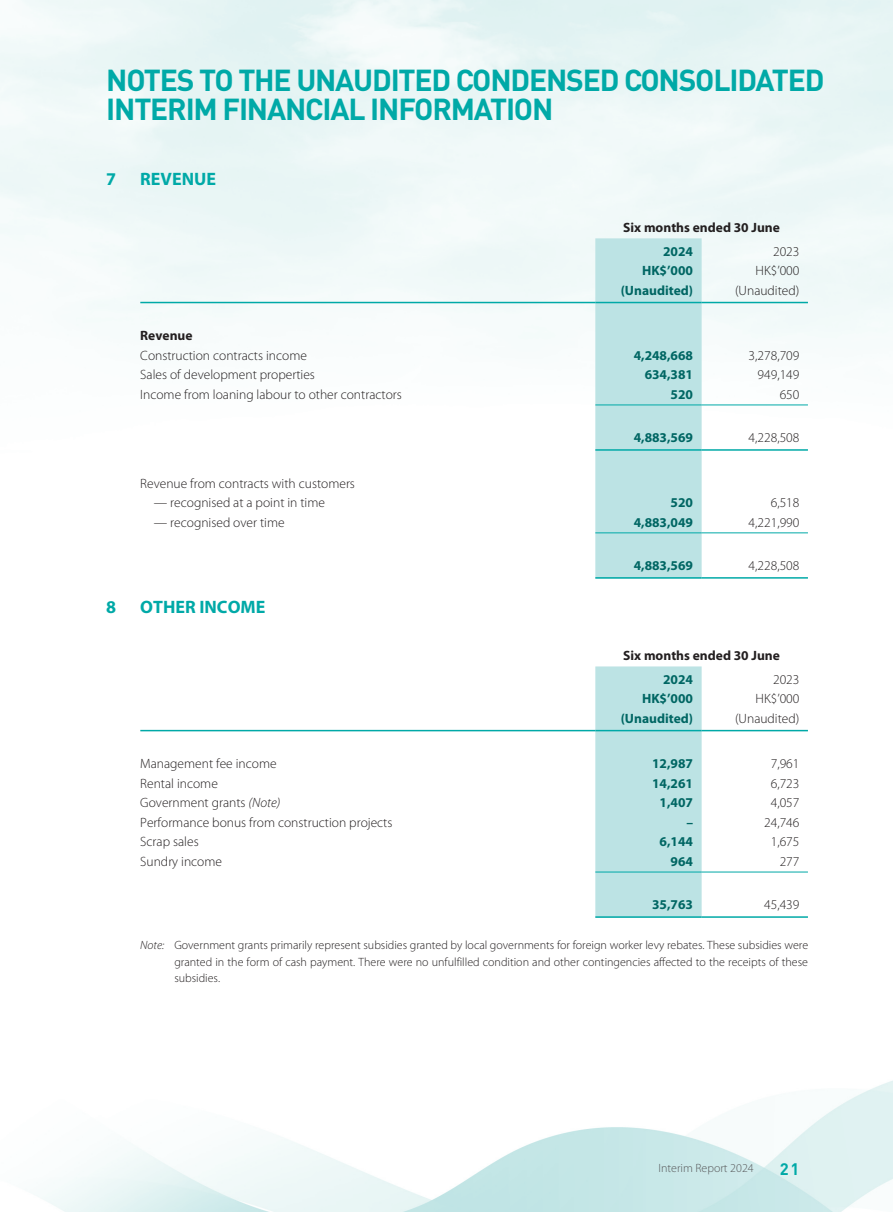
<style>
.page{position:relative;width:893px;height:1212px;background:#fff}
.page>*{position:absolute;margin:0;border:0;box-sizing:border-box;transform-origin:0 0}
.t1{font:700 30px/28.5px "DIN Pro";letter-spacing:-.04em;color:#00a9a7}
._01_H1{font:700 18px "Myriad Pro";color:#00a9a7}
.t2{font:700 16.5px "DIN Pro";color:#00a9a7}
._50_Table_txt{font:300 13.5px "Myriad Pro";color:#231f20}
._50_Table_txt-2{font:700 13.5px "Myriad Pro";color:#006663}
._50_Table_txt-3{font:700 13.5px "Myriad Pro";color:#231f20}
._06_Notes{font:300 12px/16.5px "Myriad Pro";color:#231f20;text-align:justify}
.t3{font:300 12px "Myriad Pro";color:#57585a}
.s1{font-style:italic}
</style>
<div class="page">
<div style="left:595px;top:238px;width:107px;height:339px;background:#bce3e4"></div>
<hr style="left:140px;top:302px;width:455px;height:1px;background:#00a9a7">
<hr style="left:595px;top:302px;width:107px;height:1px;background:#00a9a7">
<hr style="left:702px;top:302px;width:106px;height:1px;background:#00a9a7">
<hr style="left:595px;top:404px;width:107px;height:1px;background:#00a9a7">
<hr style="left:702px;top:404px;width:106px;height:1px;background:#00a9a7">
<hr style="left:595px;top:449px;width:107px;height:2px;background:#00a9a7">
<hr style="left:702px;top:449px;width:106px;height:2px;background:#00a9a7">
<hr style="left:595px;top:532px;width:107px;height:1px;background:#00a9a7">
<hr style="left:702px;top:532px;width:106px;height:1px;background:#00a9a7">
<hr style="left:595px;top:577px;width:107px;height:2px;background:#00a9a7">
<hr style="left:702px;top:577px;width:106px;height:2px;background:#00a9a7">
<div style="left:595px;top:666px;width:107px;height:250px;background:#bce3e4"></div>
<hr style="left:140px;top:730px;width:455px;height:1px;background:#00a9a7">
<hr style="left:595px;top:730px;width:107px;height:1px;background:#00a9a7">
<hr style="left:702px;top:730px;width:106px;height:1px;background:#00a9a7">
<hr style="left:595px;top:872px;width:107px;height:1px;background:#00a9a7">
<hr style="left:702px;top:872px;width:106px;height:1px;background:#00a9a7">
<hr style="left:595px;top:916px;width:107px;height:2px;background:#00a9a7">
<hr style="left:702px;top:916px;width:106px;height:2px;background:#00a9a7">
<h1 class="t1" style="left:106px;top:65px;width:720px">NOTES TO THE UNAUDITED CONDENSED CONSOLIDATED<br>INTERIM FINANCIAL INFORMATION</h1>
<p class="_01_H1" style="left:106px;top:167px;width:11px">7</p>
<p class="_01_H1" style="left:140px;top:167px;width:77px">REVENUE</p>
<p class="_50_Table_txt-3" style="left:623px;top:219px;width:158px">Six months ended 30 June</p>
<p class="_50_Table_txt-2" style="left:663px;top:242px;width:31px">2024</p>
<p class="_50_Table_txt" style="left:773px;top:243px;width:28px">2023</p>
<p class="_50_Table_txt-2" style="left:642px;top:262px;width:53px">HK$’000</p>
<p class="_50_Table_txt" style="left:755px;top:263px;width:45px">HK$’000</p>
<p class="_50_Table_txt-2" style="left:621px;top:281px;width:74px">(Unaudited)</p>
<p class="_50_Table_txt" style="left:735px;top:282px;width:66px">(Unaudited)</p>
<p class="_50_Table_txt-3" style="left:140px;top:327px;width:54px">Revenue</p>
<p class="_50_Table_txt" style="left:140px;top:347px;width:168px">Construction contracts income</p>
<p class="_50_Table_txt-2" style="left:634px;top:346px;width:61px">4,248,668</p>
<p class="_50_Table_txt" style="left:749px;top:347px;width:52px">3,278,709</p>
<p class="_50_Table_txt" style="left:140px;top:366px;width:176px">Sales of development properties</p>
<p class="_50_Table_txt-2" style="left:645px;top:366px;width:50px">634,381</p>
<p class="_50_Table_txt" style="left:757px;top:366px;width:43px">949,149</p>
<p class="_50_Table_txt" style="left:140px;top:386px;width:263px">Income from loaning labour to other contractors</p>
<p class="_50_Table_txt-2" style="left:671px;top:385px;width:24px">520</p>
<p class="_50_Table_txt" style="left:780px;top:386px;width:21px">650</p>
<p class="_50_Table_txt-2" style="left:634px;top:429px;width:61px">4,883,569</p>
<p class="_50_Table_txt" style="left:749px;top:429px;width:52px">4,228,508</p>
<p class="_50_Table_txt" style="left:140px;top:475px;width:216px">Revenue from contracts with customers</p>
<p class="_50_Table_txt" style="left:154px;top:494px;width:173px">— recognised at a point in time</p>
<p class="_50_Table_txt-2" style="left:671px;top:494px;width:24px">520</p>
<p class="_50_Table_txt" style="left:771px;top:494px;width:30px">6,518</p>
<p class="_50_Table_txt" style="left:154px;top:514px;width:132px">— recognised over time</p>
<p class="_50_Table_txt-2" style="left:634px;top:513px;width:61px">4,883,049</p>
<p class="_50_Table_txt" style="left:749px;top:514px;width:52px">4,221,990</p>
<p class="_50_Table_txt-2" style="left:634px;top:557px;width:61px">4,883,569</p>
<p class="_50_Table_txt" style="left:749px;top:557px;width:52px">4,228,508</p>
<p class="_01_H1" style="left:106px;top:595px;width:11px">8</p>
<p class="_01_H1" style="left:140px;top:595px;width:127px">OTHER INCOME</p>
<p class="_50_Table_txt-3" style="left:623px;top:647px;width:158px">Six months ended 30 June</p>
<p class="_50_Table_txt-2" style="left:663px;top:670px;width:31px">2024</p>
<p class="_50_Table_txt" style="left:773px;top:671px;width:28px">2023</p>
<p class="_50_Table_txt-2" style="left:642px;top:690px;width:53px">HK$’000</p>
<p class="_50_Table_txt" style="left:755px;top:691px;width:45px">HK$’000</p>
<p class="_50_Table_txt-2" style="left:621px;top:709px;width:74px">(Unaudited)</p>
<p class="_50_Table_txt" style="left:735px;top:710px;width:66px">(Unaudited)</p>
<p class="_50_Table_txt" style="left:140px;top:755px;width:138px">Management fee income</p>
<p class="_50_Table_txt-2" style="left:652px;top:755px;width:42px">12,987</p>
<p class="_50_Table_txt" style="left:771px;top:755px;width:30px">7,961</p>
<p class="_50_Table_txt" style="left:140px;top:775px;width:79px">Rental income</p>
<p class="_50_Table_txt-2" style="left:652px;top:774px;width:42px">14,261</p>
<p class="_50_Table_txt" style="left:771px;top:775px;width:30px">6,723</p>
<p class="_50_Table_txt" style="left:140px;top:794px;width:142px">Government grants <span class="s1">(Note)</span></p>
<p class="_50_Table_txt-2" style="left:660px;top:794px;width:35px">1,407</p>
<p class="_50_Table_txt" style="left:771px;top:794px;width:30px">4,057</p>
<p class="_50_Table_txt" style="left:140px;top:814px;width:254px">Performance bonus from construction projects</p>
<p class="_50_Table_txt-2" style="left:686px;top:813px;width:8px">–</p>
<p class="_50_Table_txt" style="left:764px;top:814px;width:37px">24,746</p>
<p class="_50_Table_txt" style="left:140px;top:833px;width:60px">Scrap sales</p>
<p class="_50_Table_txt-2" style="left:660px;top:833px;width:35px">6,144</p>
<p class="_50_Table_txt" style="left:771px;top:833px;width:30px">1,675</p>
<p class="_50_Table_txt" style="left:140px;top:853px;width:83px">Sundry income</p>
<p class="_50_Table_txt-2" style="left:671px;top:852px;width:24px">964</p>
<p class="_50_Table_txt" style="left:780px;top:853px;width:21px">277</p>
<p class="_50_Table_txt-2" style="left:652px;top:896px;width:42px">35,763</p>
<p class="_50_Table_txt" style="left:764px;top:896px;width:37px">45,439</p>
<p class="_06_Notes" style="left:174px;top:937px;width:635px;text-indent:-34px"><span class="s1">Note:</span> Government grants primarily represent subsidies granted by local governments for foreign worker levy rebates. These subsidies were granted in the form of cash payment. There were no unfulfilled condition and other contingencies affected to the receipts of these subsidies.</p>
<p class="t3" style="left:658px;top:1161px;width:97px">Interim Report 2024</p>
<p class="t2" style="left:780px;top:1157px;width:21px">21</p>
</div>
